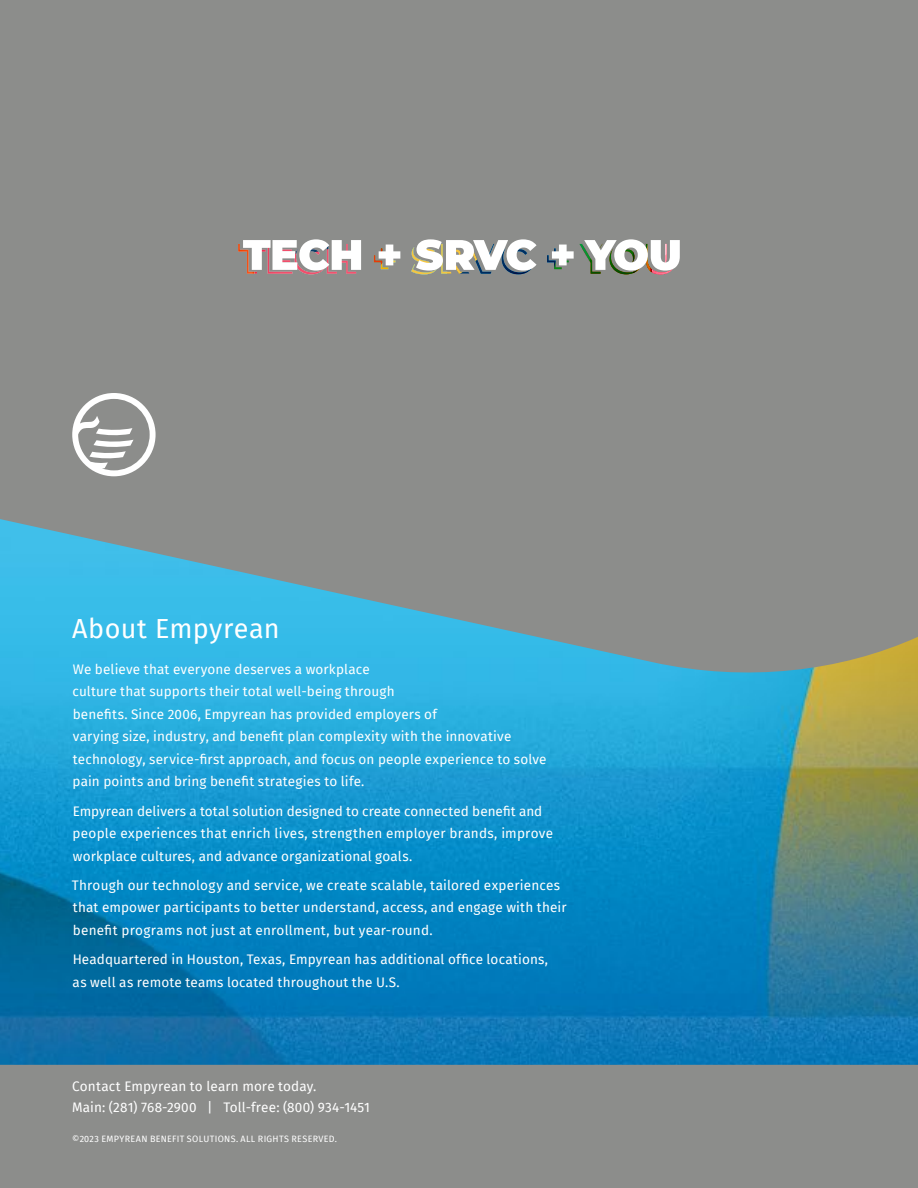
<style>
.page{position:relative;width:918px;height:1188px;background:#8c8d8b}
.page>*{position:absolute;margin:0;border:0;box-sizing:border-box;transform-origin:0 0}
.t1{font:27px "Fira Sans";letter-spacing:.015em;color:#fff}
.t2{font:13.5px/22.5px "Fira Sans";letter-spacing:.01em;color:#fff}
.t3{font:9px "Fira Sans";letter-spacing:.035em;color:#fff}
</style>
<div class="page">
<img style="left:0;top:519px;width:918px;height:546px">
<svg style="left:238px;top:239px;width:442px;height:35px"></svg>
<svg style="left:72px;top:393px;width:84px;height:83px"></svg>
<h1 class="t1" style="left:72px;top:608px;width:209px">About Empyrean</h1>
<p class="t2" style="left:72px;top:658px;width:476px">We believe that everyone deserves a workplace<br>culture that supports their total well-being through<br>benefits. Since 2006, Empyrean has provided employers of<br>varying size, industry, and benefit plan complexity with the innovative technology, service-first approach, and focus on people experience to solve pain points and bring benefit strategies to life.</p>
<p class="t2" style="left:73px;top:799px;width:482px">Empyrean delivers a total solution designed to create connected benefit and people experiences that enrich lives, strengthen employer brands, improve workplace cultures, and advance organizational goals.</p>
<p class="t2" style="left:72px;top:874px;width:496px">Through our technology and service, we create scalable, tailored experiences that empower participants to better understand, access, and engage with their benefit programs not just at enrollment, but year-round.</p>
<p class="t2" style="left:73px;top:948px;width:477px">Headquartered in Houston, Texas, Empyrean has additional office locations, as well as remote teams located throughout the U.S.</p>
<p class="t2" style="left:72px;top:1075px;width:299px;line-height:21px">Contact Empyrean to learn more today.<br>Main: (281) 768-2900 | Toll-free: (800) 934-1451</p>
<p class="t3" style="left:72px;top:1132px;width:266px">©2023 EMPYREAN BENEFIT SOLUTIONS. ALL RIGHTS RESERVED.</p>
</div>
